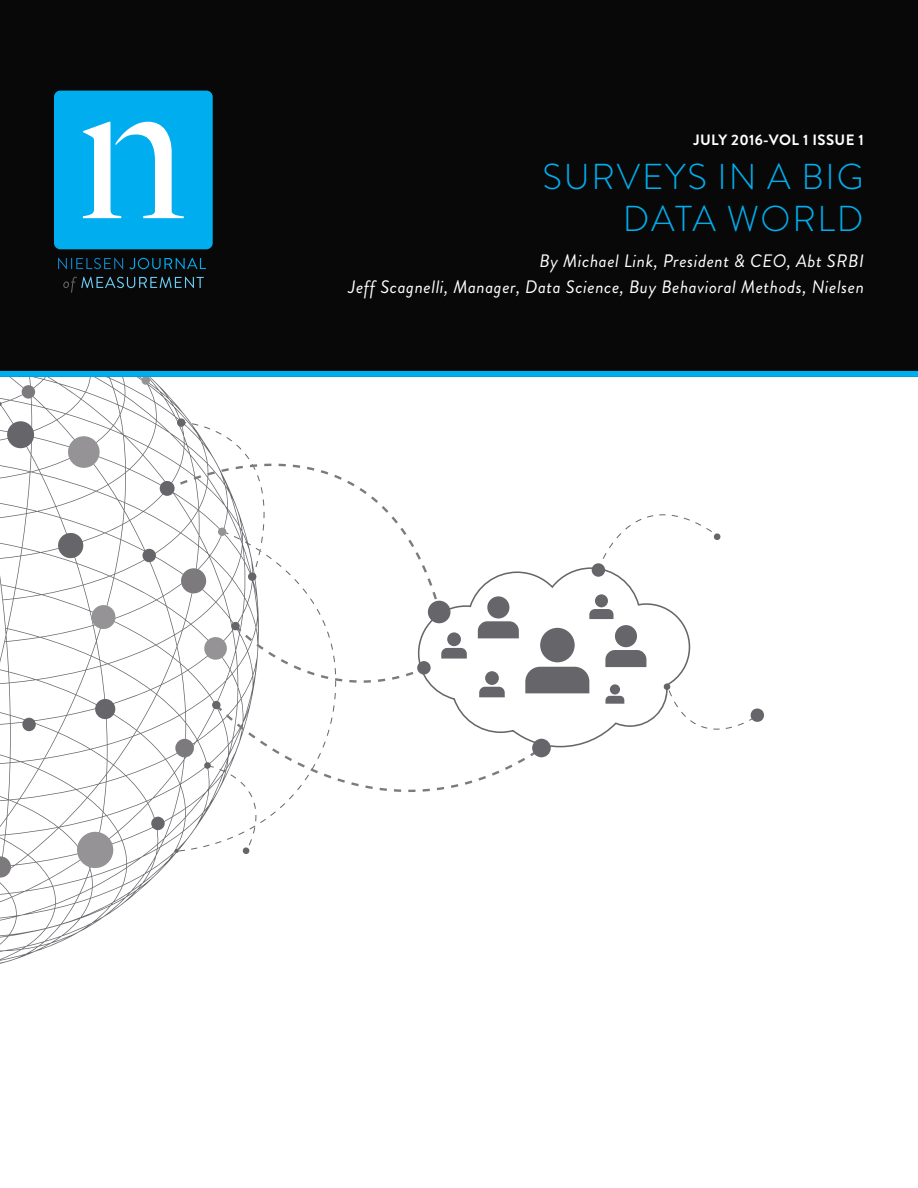
<style>
.page{position:relative;width:918px;height:1188px;background:#fff}
.page>*{position:absolute;margin:0;border:0;box-sizing:border-box;transform-origin:0 0}
.t1{font:300 36px/42px "Brandon Grotesque";letter-spacing:.05em;color:#00aeef;text-align:right}
.t2{font:italic 18px/25.5px "Brandon Grotesque";letter-spacing:.03em;color:#fff;text-align:right}
.t3{font:700 15px "Brandon Grotesque";letter-spacing:.025em;color:#fff}
</style>
<div class="page">
<svg style="left:0;top:377px;width:249px;height:587px"></svg>
<svg style="left:179px;top:611px;width:157px;height:241px"></svg>
<div style="left:142px;top:549px;width:14px;height:13px;background:#65656a;border-radius:50%"></div>
<div style="left:21px;top:385px;width:14px;height:14px;background:#7d7a7e;border-radius:50%"></div>
<svg style="left:7px;top:421px;width:28px;height:28px"></svg>
<svg style="left:67px;top:436px;width:33px;height:32px"></svg>
<svg style="left:76px;top:831px;width:38px;height:38px"></svg>
<div style="left:141px;top:376px;width:9px;height:9px;background:#969397;border-radius:50%"></div>
<svg style="left:177px;top:418px;width:9px;height:9px"></svg>
<svg style="left:175px;top:849px;width:4px;height:4px"></svg>
<div style="left:95px;top:699px;width:21px;height:20px;background:#65656a;border-radius:50%"></div>
<div style="left:91px;top:605px;width:25px;height:24px;background:#969397;border-radius:50%"></div>
<svg style="left:58px;top:533px;width:26px;height:26px"></svg>
<div style="left:151px;top:816px;width:14px;height:14px;background:#65656a;border-radius:50%"></div>
<svg style="left:0;top:856px;width:11px;height:22px"></svg>
<div style="left:22px;top:718px;width:14px;height:13px;background:#65656a;border-radius:50%"></div>
<svg style="left:602px;top:514px;width:119px;height:53px"></svg>
<div style="left:243px;top:847px;width:6px;height:7px;background:#65656a;border-radius:50%"></div>
<div style="left:204px;top:762px;width:7px;height:7px;background:#65656a;border-radius:50%"></div>
<svg style="left:418px;top:567px;width:272px;height:180px"></svg>
<svg style="left:669px;top:690px;width:95px;height:40px"></svg>
<svg style="left:208px;top:704px;width:330px;height:141px"></svg>
<svg style="left:167px;top:422px;width:273px;height:189px"></svg>
<svg style="left:234px;top:625px;width:179px;height:58px"></svg>
<div style="left:427px;top:600px;width:24px;height:24px;background:#65656a;border-radius:50%"></div>
<div style="left:204px;top:637px;width:23px;height:23px;background:#969397;border-radius:50%"></div>
<div style="left:175px;top:738px;width:19px;height:20px;background:#7d7a7e;border-radius:50%"></div>
<div style="left:159px;top:481px;width:16px;height:15px;background:#65656a;border-radius:50%"></div>
<div style="left:532px;top:738px;width:19px;height:20px;background:#65656a;border-radius:50%"></div>
<div style="left:591px;top:563px;width:14px;height:14px;background:#65656a;border-radius:50%"></div>
<div style="left:417px;top:661px;width:14px;height:14px;background:#65656a;border-radius:50%"></div>
<div style="left:664px;top:683px;width:6px;height:7px;background:#65656a;border-radius:50%"></div>
<div style="left:212px;top:701px;width:9px;height:8px;background:#65656a;border-radius:50%"></div>
<div style="left:615px;top:625px;width:22px;height:22px;background:#65656a;border-radius:50%"></div>
<svg style="left:605px;top:650px;width:41px;height:17px"></svg>
<div style="left:447px;top:632px;width:14px;height:14px;background:#65656a;border-radius:50%"></div>
<svg style="left:441px;top:648px;width:26px;height:11px"></svg>
<div style="left:485px;top:671px;width:14px;height:14px;background:#65656a;border-radius:50%"></div>
<svg style="left:479px;top:687px;width:26px;height:10px"></svg>
<div style="left:595px;top:594px;width:13px;height:13px;background:#65656a;border-radius:50%"></div>
<svg style="left:589px;top:609px;width:25px;height:10px"></svg>
<div style="left:610px;top:684px;width:10px;height:11px;background:#65656a;border-radius:50%"></div>
<svg style="left:605px;top:696px;width:19px;height:8px"></svg>
<div style="left:231px;top:622px;width:9px;height:8px;background:#65656a;border-radius:50%"></div>
<div style="left:540px;top:628px;width:35px;height:34px;background:#65656a;border-radius:50%"></div>
<svg style="left:525px;top:667px;width:64px;height:26px;background:#6d6d72"></svg>
<div style="left:487px;top:596px;width:22px;height:23px;background:#65656a;border-radius:50%"></div>
<svg style="left:478px;top:621px;width:41px;height:17px"></svg>
<div style="left:0;top:0;width:918px;height:377px;background:#080808"></div>
<div style="left:54px;top:91px;width:159px;height:158px;background:#00aeef;border-radius:6px"></div>
<svg style="left:83px;top:122px;width:101px;height:96px"></svg>
<svg style="left:58px;top:258px;width:65px;height:11px"></svg>
<svg style="left:129px;top:258px;width:77px;height:11px"></svg>
<svg style="left:63px;top:277px;width:141px;height:16px"></svg>
<div style="left:0;top:371px;width:918px;height:6px;background:#00aeef"></div>
<p class="t3" style="left:693px;top:129px;width:172px">JULY 2016-VOL 1 ISSUE 1</p>
<h1 class="t1" style="left:543px;top:156px;width:322px">SURVEYS IN A BIG<br>DATA WOR LD</h1>
<p class="t2" style="left:349px;top:249px;width:517px">By Michael Link, President &amp; CEO, Abt SRBI<br>Jeff Scagnelli, Manager, Data Science, Buy Behavioral Methods, Nielsen</p>
</div>
